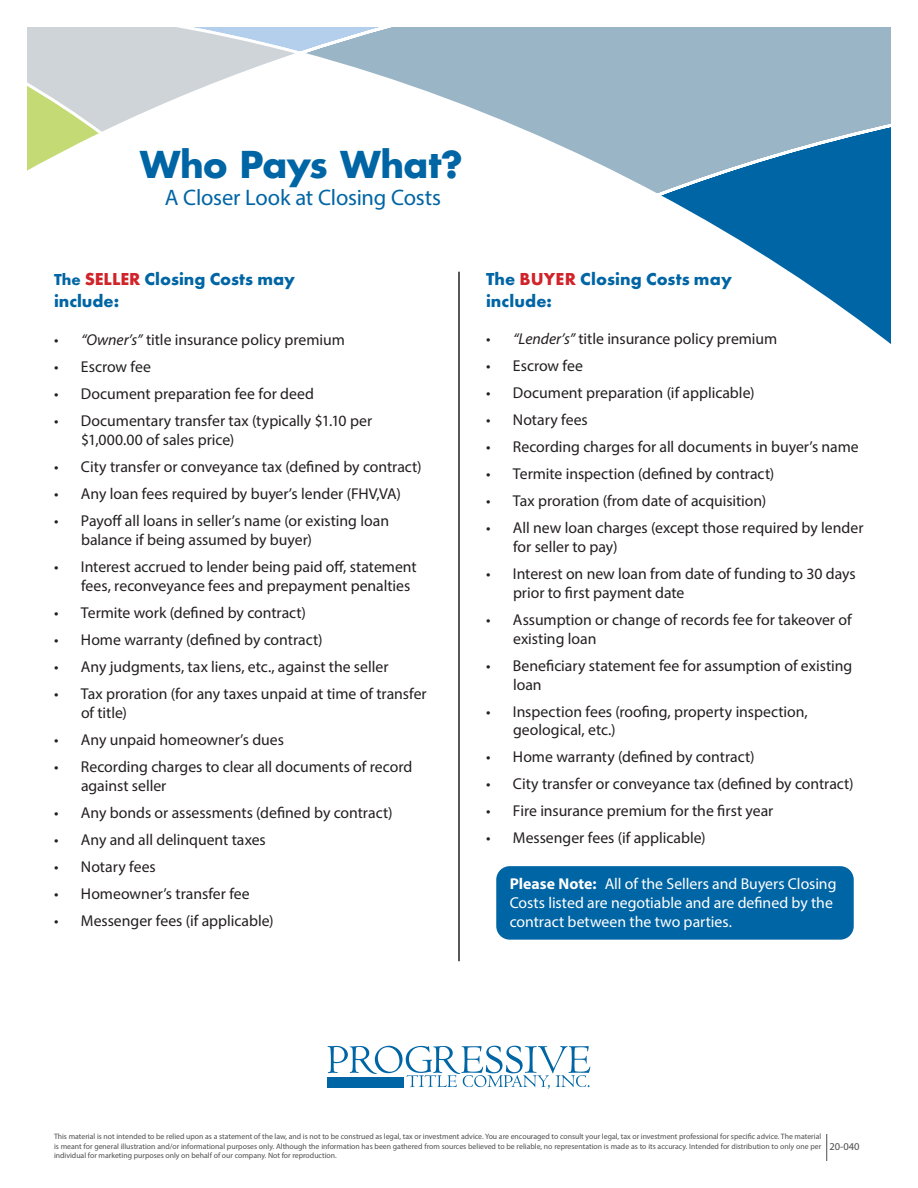
<style>
.page{position:relative;width:918px;height:1188px;background:#fff}
.page>*{position:absolute;margin:0;border:0;box-sizing:border-box;transform-origin:0 0}
.t1{font:700 36px "Futura Std";letter-spacing:-.005em;color:#0065a4}
.t2{font:22.5px "Myriad Pro";letter-spacing:-.01em;color:#0065a4}
.t3{font:700 18px/21.6px "Futura PT";color:#0065a4}
.t4{font:15.75px/18.9px "Myriad Pro";color:#231f20}
.t5{font:15.75px/18.9px "Myriad Pro";color:#fff}
.t6{font:10.5px "Myriad Pro";color:#4b4c4d}
.t7{font:7.8px/9.3px "Myriad Pro";color:#4b4c4d;text-align:justify}
.s1{font-size:16.5px}
.s2{color:#d1232a}
.s3{font-style:italic}
.s4{font-weight:700}
</style>
<div class="page">
<svg style="left:826px;top:1134px;width:1px;height:27px"></svg>
<svg style="left:458px;top:27px;width:433px;height:317px"></svg>
<svg style="left:27px;top:27px;width:529px;height:153px"></svg>
<div style="left:496px;top:866px;width:358px;height:74px;background:#0065a4;border-radius:14px"></div>
<hr style="left:458px;top:272px;width:2px;height:689px;background:#231f20">
<svg style="left:328px;top:1046px;width:262px;height:43px"></svg>
<div style="left:328px;top:1077px;width:76px;height:10px;background:#0065a4"></div>
<p class="t1" style="left:140px;top:141px;width:324px">Who Pays What?</p>
<p class="t2" style="left:165px;top:184px;width:278px">A Closer Look at Closing Costs</p>
<p class="t3" style="left:54px;top:268px;width:243px"><span class="s1">The</span> <span class="s2">SELLER</span> Closing Costs may include:</p>
<p class="t4" style="left:54px;top:330px;width:292px">• <span class="s3">“Owner’s”</span> title insurance policy premium</p>
<p class="t4" style="left:54px;top:357px;width:99px">• Escrow fee</p>
<p class="t4" style="left:54px;top:384px;width:261px">• Document preparation fee for deed</p>
<p class="t4" style="left:81px;top:411px;width:293px;text-indent:-27px">• Documentary transfer tax (typically $1.10 per $1,000.00 of sales price)</p>
<p class="t4" style="left:54px;top:457px;width:369px">• City transfer or conveyance tax (defined by contract)</p>
<p class="t4" style="left:54px;top:484px;width:349px">• Any loan fees required by buyer’s lender (FHV,VA)</p>
<p class="t4" style="left:81px;top:511px;width:310px;text-indent:-27px">• Payoff all loans in seller’s name (or existing loan balance if being assumed by buyer)</p>
<p class="t4" style="left:81px;top:557px;width:337px;text-indent:-27px">• Interest accrued to lender being paid off, statement fees, reconveyance fees and prepayment penalties</p>
<p class="t4" style="left:54px;top:603px;width:254px">• Termite work (defined by contract)</p>
<p class="t4" style="left:54px;top:630px;width:270px">• Home warranty (defined by contract)</p>
<p class="t4" style="left:54px;top:657px;width:336px">• Any judgments, tax liens, etc., against the seller</p>
<p class="t4" style="left:81px;top:684px;width:347px;text-indent:-27px">• Tax proration (for any taxes unpaid at time of transfer of title)</p>
<p class="t4" style="left:54px;top:730px;width:231px">• Any unpaid homeowner’s dues</p>
<p class="t4" style="left:81px;top:757px;width:333px;text-indent:-27px">• Recording charges to clear all documents of record against seller</p>
<p class="t4" style="left:54px;top:803px;width:340px">• Any bonds or assessments (defined by contract)</p>
<p class="t4" style="left:54px;top:830px;width:213px">• Any and all delinquent taxes</p>
<p class="t4" style="left:54px;top:857px;width:103px">• Notary fees</p>
<p class="t4" style="left:54px;top:884px;width:197px">• Homeowner’s transfer fee</p>
<p class="t4" style="left:54px;top:911px;width:221px">• Messenger fees (if applicable)</p>
<p class="t3" style="left:486px;top:268px;width:247px">The <span class="s2">BUYER</span> Closing Costs may include:</p>
<p class="t4" style="left:486px;top:329px;width:293px">• <span class="s3">“Lender’s”</span> title insurance policy premium</p>
<p class="t4" style="left:486px;top:356px;width:99px">• Escrow fee</p>
<p class="t4" style="left:486px;top:383px;width:270px">• Document preparation (if applicable)</p>
<p class="t4" style="left:486px;top:410px;width:103px">• Notary fees</p>
<p class="t4" style="left:486px;top:437px;width:374px">• Recording charges for all documents in buyer’s name</p>
<p class="t4" style="left:486px;top:464px;width:290px">• Termite inspection (defined by contract)</p>
<p class="t4" style="left:486px;top:491px;width:282px">• Tax proration (from date of acquisition)</p>
<p class="t4" style="left:513px;top:518px;width:352px;text-indent:-27px">• All new loan charges (except those required by lender for seller to pay)</p>
<p class="t4" style="left:513px;top:564px;width:344px;text-indent:-27px">• Interest on new loan from date of funding to 30 days prior to first payment date</p>
<p class="t4" style="left:513px;top:610px;width:340px;text-indent:-27px">• Assumption or change of records fee for takeover of existing loan</p>
<p class="t4" style="left:513px;top:656px;width:341px;text-indent:-27px">• Beneficiary statement fee for assumption of existing loan</p>
<p class="t4" style="left:513px;top:702px;width:296px;text-indent:-27px">• Inspection fees (roofing, property inspection, geological, etc.)</p>
<p class="t4" style="left:486px;top:747px;width:270px">• Home warranty (defined by contract)</p>
<p class="t4" style="left:486px;top:774px;width:369px">• City transfer or conveyance tax (defined by contract)</p>
<p class="t4" style="left:486px;top:801px;width:289px">• Fire insurance premium for the first year</p>
<p class="t4" style="left:486px;top:828px;width:221px">• Messenger fees (if applicable)</p>
<p class="t5" style="left:510px;top:874px;width:328px"><span class="s4">Please Note:</span> All of the Sellers and Buyers Closing<br>Costs listed are negotiable and are defined by the contract between the two parties.</p>
<p class="t7" style="left:54px;top:1132px;width:769px">This material is not intended to be relied upon as a statement of the law, and is not to be construed as legal, tax or investment advice. You are encouraged to consult your legal, tax or investment professional for specific advice. The material is meant for general illustration and/or informational purposes only. Although the information has been gathered from sources believed to be reliable, no representation is made as to its accuracy. Intended for distribution to only one per individual for marketing purposes only on behalf of our company. Not for reproduction.</p>
<p class="t6" style="left:829px;top:1140px;width:32px">20-040</p>
</div>
